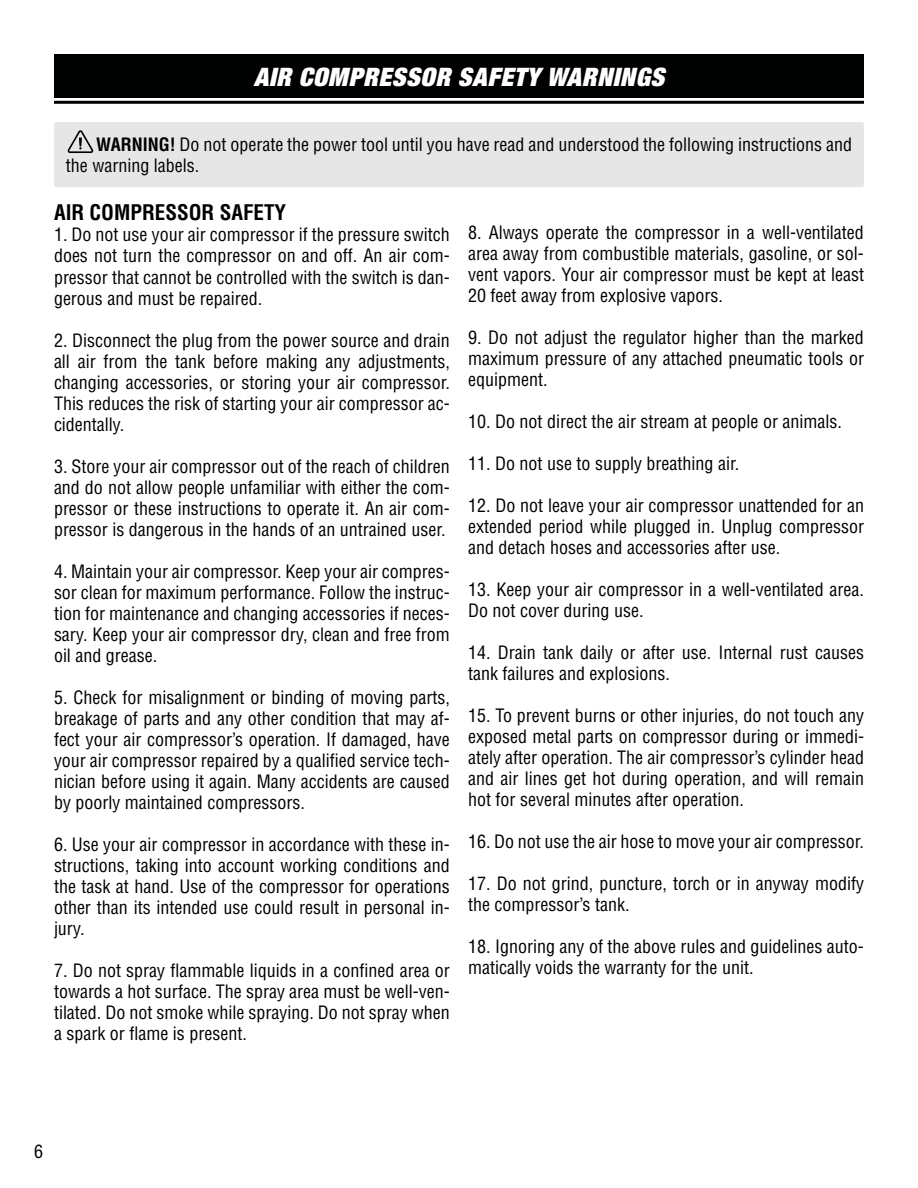
<style>
.page{position:relative;width:918px;height:1188px;background:#fff}
.page>*{position:absolute;margin:0;border:0;box-sizing:border-box;transform-origin:0 0}
.t1{font:italic 900 expanded 25.5px "Helvetica Neue";letter-spacing:.025em;color:#fff}
.t2{font:700 condensed 21px "Helvetica LT Std";color:#000}
.t3{font:condensed 18px/21px "Helvetica LT Std";color:#000;text-align:justify}
.s1{font-weight:700}
</style>
<div class="page">
<div style="left:54px;top:54px;width:810px;height:44px;background:#000101"></div>
<hr style="left:54px;top:101px;width:810px;height:3px;background:#000">
<div style="left:54px;top:122px;width:810px;height:65px;background:#e6e6e6;border-radius:3px"></div>
<svg style="left:68px;top:130px;width:25px;height:23px"></svg>
<h1 class="t1" style="left:254px;top:61px;width:412px">AIR COMPRESSOR SAFETY WARNINGS</h1>
<p class="t3" style="left:66px;top:133px;width:788px;text-indent:30px"><span class="s1">WARNING!</span> Do not operate the power tool until you have read and understood the following instructions and the warning labels.</p>
<p class="t2" style="left:54px;top:200px;width:234px">AIR COMPRESSOR SAFETY</p>
<p class="t3" style="left:54px;top:224px;width:397px">1. Do not use your air compressor if the pressure switch does not turn the compressor on and off. An air com&shy;pressor that cannot be controlled with the switch is dan&shy;gerous and must be repaired.</p>
<p class="t3" style="left:54px;top:329px;width:397px">2. Disconnect the plug from the power source and drain all air from the tank before making any adjustments, changing accessories, or storing your air compressor.<br>This reduces the risk of starting your air compressor ac&shy;cidentally.</p>
<p class="t3" style="left:54px;top:455px;width:397px">3. Store your air compressor out of the reach of children and do not allow people unfamiliar with either the com&shy;pressor or these instructions to operate it. An air com&shy;pressor is dangerous in the hands of an untrained user.</p>
<p class="t3" style="left:54px;top:560px;width:397px">4. Maintain your air compressor. Keep your air compres&shy;sor clean for maximum performance. Follow the instruc&shy;tion for maintenance and changing accessories if neces&shy;sary. Keep your air compressor dry, clean and free from oil and grease.</p>
<p class="t3" style="left:54px;top:686px;width:397px">5. Check for misalignment or binding of moving parts, breakage of parts and any other condition that may af&shy;fect your air compressor’s operation. If damaged, have your air compressor repaired by a qualified service tech&shy;nician before using it again. Many accidents are caused by poorly maintained compressors.</p>
<p class="t3" style="left:54px;top:833px;width:397px">6. Use your air compressor in accordance with these in&shy;structions, taking into account working conditions and the task at hand. Use of the compressor for operations other than its intended use could result in personal in&shy;jury.</p>
<p class="t3" style="left:54px;top:959px;width:397px">7. Do not spray flammable liquids in a confined area or towards a hot surface. The spray area must be well-ven&shy;tilated. Do not smoke while spraying. Do not spray when a spark or flame is present.</p>
<p class="t3" style="left:468px;top:222px;width:397px">8. Always operate the compressor in a well-ventilated area away from combustible materials, gasoline, or sol&shy;vent vapors. Your air compressor must be kept at least 20 feet away from explosive vapors.</p>
<p class="t3" style="left:468px;top:327px;width:397px">9. Do not adjust the regulator higher than the marked maximum pressure of any attached pneumatic tools or equipment.</p>
<p class="t3" style="left:468px;top:411px;width:375px">10. Do not direct the air stream at people or animals.</p>
<p class="t3" style="left:468px;top:453px;width:273px">11. Do not use to supply breathing air.</p>
<p class="t3" style="left:468px;top:495px;width:397px">12. Do not leave your air compressor unattended for an extended period while plugged in. Unplug compressor and detach hoses and accessories after use.</p>
<p class="t3" style="left:468px;top:579px;width:397px">13. Keep your air compressor in a well-ventilated area.<br>Do not cover during use.</p>
<p class="t3" style="left:468px;top:642px;width:397px">14. Drain tank daily or after use. Internal rust causes tank failures and explosions.</p>
<p class="t3" style="left:468px;top:705px;width:397px">15. To prevent burns or other injuries, do not touch any exposed metal parts on compressor during or immedi&shy;ately after operation. The air compressor’s cylinder head and air lines get hot during operation, and will remain hot for several minutes after operation.</p>
<p class="t3" style="left:468px;top:831px;width:397px">16. Do not use the air hose to move your air compressor.</p>
<p class="t3" style="left:468px;top:873px;width:397px">17. Do not grind, puncture, torch or in anyway modify the compressor’s tank.</p>
<p class="t3" style="left:468px;top:936px;width:397px">18. Ignoring any of the above rules and guidelines auto&shy;matically voids the warranty for the unit.</p>
<p class="t3" style="left:34px;top:1141px;width:10px">6</p>
</div>
